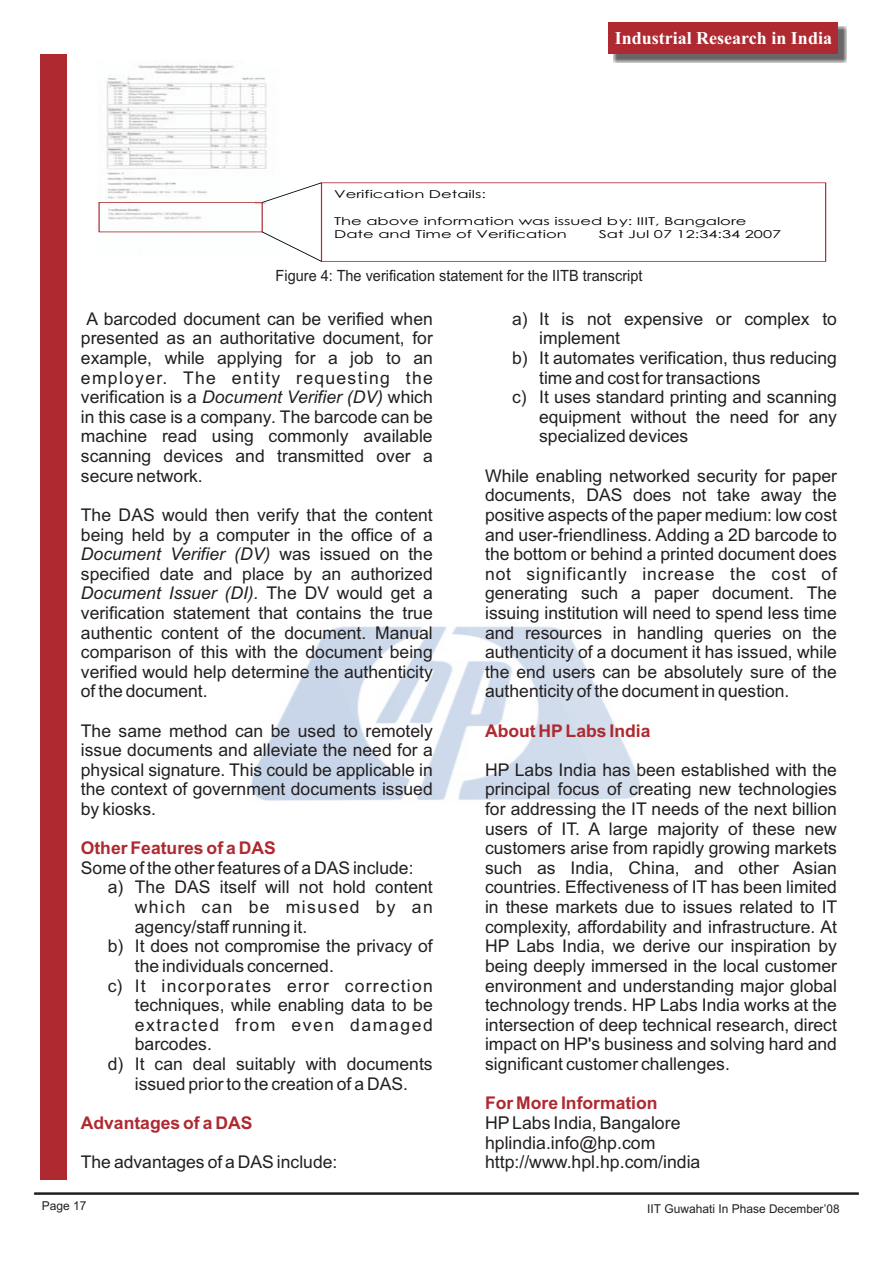
<style>
.page{position:relative;width:893px;height:1263px;background:#fff}
.page>*{position:absolute;margin:0;border:0;box-sizing:border-box;transform-origin:0 0}
.t1{font:700 18px "Times New Roman";color:#fff}
.t2{font:17.7px/19.8px "Arial";color:#231f20}
.t3{font:17.55px/19.6px "Arial";color:#231f20}
.t4{font:700 17.55px "Arial";color:#ae2930}
.t5{font:italic 17.55px "Arial";color:#231f20}
.t6{font:17.55px "Arial";letter-spacing:.045em;color:#231f20}
.t7{font:17.55px "Arial";letter-spacing:.075em;color:#231f20}
.t8{font:17.55px "Arial";letter-spacing:.07em;color:#231f20}
.t9{font:17.55px "Arial";letter-spacing:.09em;color:#231f20}
.t10{font:17.55px "Arial";letter-spacing:.08em;color:#231f20}
.t11{font:15.45px "Arial";color:#231f20;scale:.94 1}
.t12{font:12.15px "Arial";color:#231f20}
.t13{font:10.8px/13.2px "Century Gothic";color:#010202;scale:1.51 1}
.s1{font-style:italic}
.s2{font-style:normal}
.s3{font-size:12px}
</style>
<div class="page">
<img style="left:251px;top:626px;width:389px;height:175px">
<svg style="left:34px;top:1192px;width:825px;height:2px;background:#474344"></svg>
<img style="left:98px;top:61px;width:169px;height:172px">
<div style="left:99px;top:202px;width:164px;height:30px;border:1px solid #ae2930"></div>
<div style="left:321px;top:182px;width:505px;height:80px;border:1px solid #ae2930"></div>
<svg style="left:261px;top:182px;width:62px;height:21px"></svg>
<svg style="left:261px;top:231px;width:62px;height:31px"></svg>
<div style="left:40px;top:54px;width:27px;height:1126px;background:#ae2930"></div>
<div style="left:613px;top:26px;width:233px;height:37px;background:#231f20;opacity:.69"></div>
<div style="left:609px;top:22px;width:229px;height:32px;background:#ae2930"></div>
<p class="t1" style="left:615px;top:32px;width:219px">Industrial Research in India</p>
<p class="t13" style="left:334px;top:189px;width:102px">Verification Details:</p>
<p class="t13" style="left:334px;top:216px;width:275px">The above information was issued by: IIIT, Bangalore<br>Date and Time of Verification</p>
<p class="t13" style="left:599px;top:229px;width:122px">Sat Jul 07 12:34:34 2007</p>
<p class="t11" style="left:276px;top:270px;width:392px">Figure 4: The verification statement for the IITB transcript</p>
<p class="t3" style="left:86px;top:310px;width:348px">A barcoded document can be verified when</p>
<p class="t3" style="left:512px;top:310px;width:326px">a) It is not expensive or complex to</p>
<p class="t3" style="left:81px;top:330px;width:353px">presented as an authoritative document, for</p>
<p class="t3" style="left:539px;top:330px;width:82px">implement</p>
<p class="t3" style="left:81px;top:350px;width:353px">example, while applying for a job to an</p>
<p class="t3" style="left:512px;top:350px;width:326px">b) It automates verification, thus reducing</p>
<p class="t7" style="left:81px;top:371px;width:353px">employer. The entity requesting the</p>
<p class="t3" style="left:539px;top:369px;width:223px">time and cost for transactions</p>
<p class="t3" style="left:81px;top:389px;width:353px">verification is a <span class="s1">Document Verifier (DV)</span> which</p>
<p class="t3" style="left:512px;top:389px;width:326px">c) It uses standard printing and scanning</p>
<p class="t3" style="left:81px;top:408px;width:353px">in this case is a company<span class="s1">.</span> The barcode can be</p>
<p class="t3" style="left:539px;top:408px;width:299px">equipment without the need for any</p>
<p class="t3" style="left:81px;top:428px;width:353px">machine read using commonly available</p>
<p class="t3" style="left:539px;top:428px;width:151px">specialized devices</p>
<p class="t3" style="left:81px;top:448px;width:353px">scanning devices and transmitted over a secure network.</p>
<p class="t3" style="left:485px;top:467px;width:353px">While enabling networked security for paper documents, DAS does not take away the</p>
<p class="t3" style="left:81px;top:506px;width:353px">The DAS would then verify that the content</p>
<p class="t3" style="left:485px;top:506px;width:353px">positive aspects of the paper medium: low cost</p>
<p class="t3" style="left:81px;top:526px;width:353px">being held by a computer in the office of a</p>
<p class="t3" style="left:485px;top:526px;width:353px">and user-friendliness. Adding a 2D barcode to</p>
<p class="t5" style="left:81px;top:547px;width:353px">Document Verifier (DV) <span class="s2">was issued on the</span></p>
<p class="t3" style="left:485px;top:546px;width:353px">the bottom or behind a printed document does</p>
<p class="t3" style="left:81px;top:565px;width:353px">specified date and place by an authorized</p>
<p class="t6" style="left:485px;top:567px;width:353px">not significantly increase the cost of</p>
<p class="t5" style="left:81px;top:587px;width:353px">Document Issuer (DI). <span class="s2">The DV would get a</span></p>
<p class="t3" style="left:485px;top:585px;width:353px">generating such a paper document. The</p>
<p class="t3" style="left:81px;top:605px;width:353px">verification statement that contains the true</p>
<p class="t3" style="left:485px;top:605px;width:353px">issuing institution will need to spend less time</p>
<p class="t3" style="left:81px;top:624px;width:353px">authentic content of the document. Manual</p>
<p class="t3" style="left:485px;top:624px;width:353px">and resources in handling queries on the</p>
<p class="t3" style="left:81px;top:644px;width:353px">comparison of this with the document being</p>
<p class="t3" style="left:485px;top:644px;width:353px">authenticity of a document it has issued, while</p>
<p class="t3" style="left:81px;top:663px;width:353px">verified would help determine the authenticity</p>
<p class="t3" style="left:485px;top:663px;width:353px">the end users can be absolutely sure of the</p>
<p class="t3" style="left:81px;top:683px;width:128px">of the document.</p>
<p class="t3" style="left:485px;top:683px;width:306px">authenticity of the document in question.</p>
<p class="t3" style="left:81px;top:722px;width:353px;text-align:justify">The same method can be used to remotely issue documents and alleviate the need for a physical signature. This could be applicable in</p>
<p class="t4" style="left:485px;top:724px;width:167px">About HPLabs India</p>
<p class="t3" style="left:485px;top:761px;width:353px">HP Labs India has been established with the</p>
<p class="t3" style="left:81px;top:781px;width:353px">the context of government documents issued</p>
<p class="t3" style="left:485px;top:781px;width:353px">principal focus of creating new technologies</p>
<p class="t3" style="left:81px;top:801px;width:77px">by kiosks.</p>
<p class="t3" style="left:485px;top:801px;width:353px;text-align:justify">for addressing the IT needs of the next billion users of IT. A large majority of these new customers arise from rapidly growing markets</p>
<p class="t3" style="left:81px;top:859px;width:334px">Some of the other features of a DAS include:</p>
<p class="t3" style="left:485px;top:859px;width:353px">such as India, China, and other Asian</p>
<p class="t3" style="left:108px;top:879px;width:326px">a) The DAS itself will not hold content</p>
<p class="t3" style="left:485px;top:879px;width:353px">countries. Effectiveness of IT has been limited</p>
<p class="t10" style="left:135px;top:900px;width:299px">which can be misused by an</p>
<p class="t3" style="left:485px;top:899px;width:354px">in these markets due to issues related to IT</p>
<p class="t3" style="left:135px;top:918px;width:174px">agency/staff running it.</p>
<p class="t3" style="left:485px;top:918px;width:353px">complexity, affordability and infrastructure. At</p>
<p class="t3" style="left:108px;top:938px;width:326px">b) It does not compromise the privacy of</p>
<p class="t3" style="left:485px;top:938px;width:353px">HP Labs India, we derive our inspiration by</p>
<p class="t3" style="left:135px;top:957px;width:201px">the individuals concerned.</p>
<p class="t3" style="left:485px;top:957px;width:353px">being deeply immersed in the local customer</p>
<p class="t8" style="left:108px;top:979px;width:326px">c) It incorporates error correction</p>
<p class="t3" style="left:485px;top:977px;width:353px">environment and understanding major global</p>
<p class="t3" style="left:135px;top:997px;width:299px">techniques, while enabling data to be</p>
<p class="t3" style="left:485px;top:997px;width:353px">technology trends. HP Labs India works at the</p>
<p class="t9" style="left:135px;top:1018px;width:299px">extracted from even damaged</p>
<p class="t3" style="left:485px;top:1016px;width:353px">intersection of deep technical research, direct</p>
<p class="t3" style="left:135px;top:1036px;width:79px">barcodes.</p>
<p class="t3" style="left:485px;top:1036px;width:353px">impact on HP's business and solving hard and</p>
<p class="t3" style="left:108px;top:1055px;width:326px">d) It can deal suitably with documents</p>
<p class="t3" style="left:485px;top:1055px;width:246px">significant customer challenges.</p>
<p class="t3" style="left:135px;top:1075px;width:275px">issued prior to the creation of a DAS.</p>
<p class="t2" style="left:485px;top:1114px;width:197px">HPLabs India, Bangalore hplindia.info@hp.com</p>
<p class="t3" style="left:81px;top:1153px;width:258px">The advantages of a DAS include:</p>
<p class="t2" style="left:485px;top:1154px;width:217px">http://www.hpl.hp.com/india</p>
<p class="t4" style="left:81px;top:841px;width:197px">Other Features of a DAS</p>
<p class="t4" style="left:485px;top:1096px;width:174px">For More Information</p>
<p class="t4" style="left:81px;top:1116px;width:173px">Advantages of a DAS</p>
<p class="t12" style="left:42px;top:1201px;width:46px">Page 17</p>
<p class="t12" style="left:647px;top:1204px;width:194px">IIT Guwahati In Phase <span class="s3">December’08</span></p>
</div>
